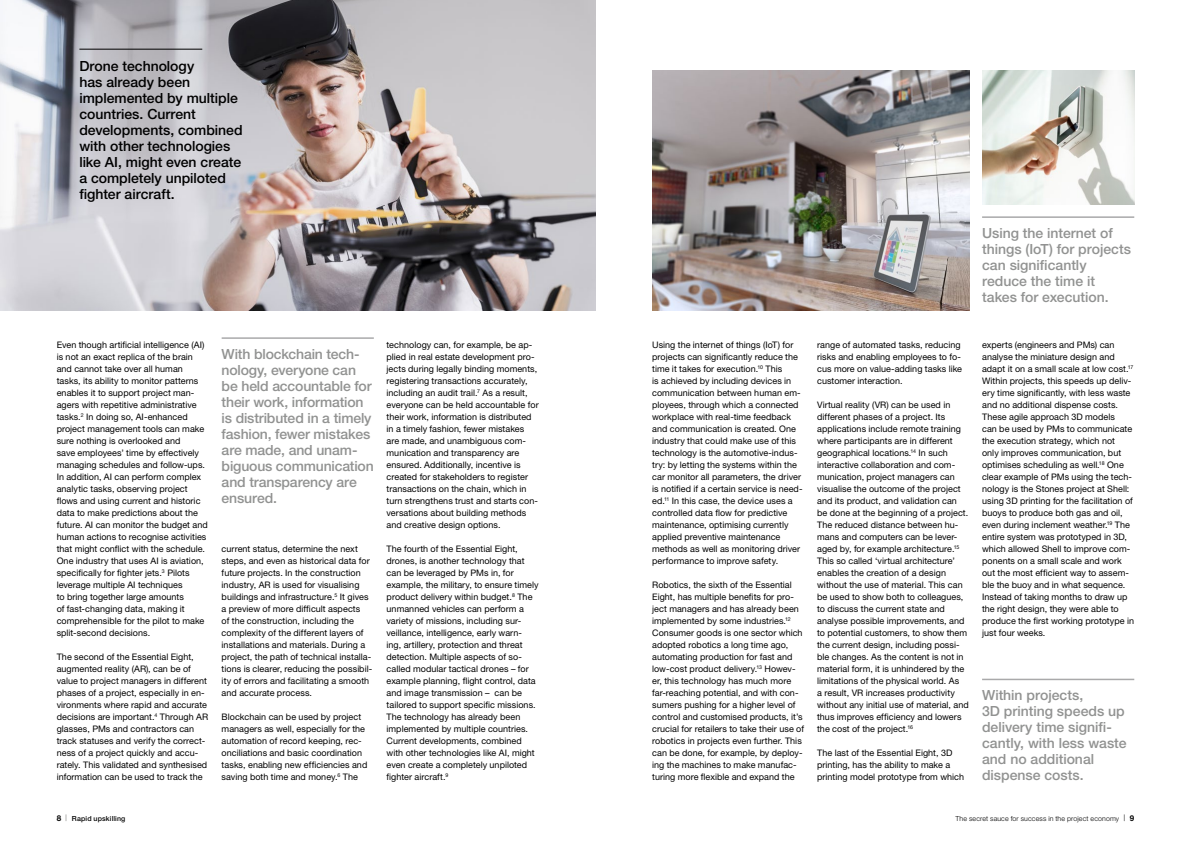
<style>
.page{position:relative;width:1191px;height:842px;background:#fff}
.page>*{position:absolute;margin:0;border:0;box-sizing:border-box;transform-origin:0 0}
.t1{font:500 14px/16px "Helvetica Neue LT Std";letter-spacing:-.005em;color:#919291}
.t2{font:500 14px/16px "Helvetica Neue LT Std";color:#000}
.t3{font:9px/12px "Helvetica Neue LT Std";letter-spacing:.005em;color:#000}
.t4{font:300 7px "Helvetica Neue LT Std";letter-spacing:.02em;color:#000}
.t5{font:500 7px "Helvetica Neue LT Std";letter-spacing:.02em;color:#000}
.s1{font-weight:700;font-size:8px}
.s2{font-weight:300;font-stretch:condensed;font-size:9px;color:#626261}
.s3{font-stretch:condensed;font-size:9px}
</style>
<div class="page">
<hr style="left:222px;top:337px;width:152px;height:2px;background:#a9a9aa">
<hr style="left:982px;top:216px;width:152px;height:2px;background:#a9a9aa">
<hr style="left:982px;top:679px;width:152px;height:1px;background:#a9a9aa">
<img style="left:0;top:0;width:595px;height:310px">
<img style="left:652px;top:71px;width:317px;height:239px">
<img style="left:982px;top:71px;width:152px;height:134px">
<hr style="left:79px;top:49px;width:123px;height:1px;background:#000">
<h1 class="t2" style="left:79px;top:58px;width:165px">Drone technology<br>has already been implemented by multiple countries. Current developments, combined with other technologies like AI, might even create a completely unpiloted fighter aircraft.</h1>
<p class="t3" style="left:57px;top:339px;width:153px">Even though artificial intelligence (AI) is not an exact replica of the brain and cannot take over all human tasks, its ability to monitor patterns enables it to support project man&shy;agers with repetitive administrative tasks.<sup>2</sup> In doing so, AI-enhanced project management tools can make sure nothing is overlooked and<br>save employees’ time by effectively managing schedules and follow-ups.<br>In addition, AI can perform complex analytic tasks, observing project flows and using current and historic data to make predictions about the future. AI can monitor the budget and human actions to recognise activities that might conflict with the schedule.<br>One industry that uses AI is aviation, specifically for fighter jets.<sup>3</sup> Pilots leverage multiple AI techniques<br>to bring together large amounts<br>of fast-changing data, making it comprehensible for the pilot to make split-second decisions.</p>
<p class="t3" style="left:57px;top:651px;width:153px">The second of the Essential Eight, augmented reality (AR), can be of value to project managers in different phases of a project, especially in en&shy;vironments where rapid and accurate decisions are important.<sup>4</sup> Through AR glasses, PMs and contractors can track statuses and verify the correct&shy;ness of a project quickly and accu&shy;rately. This validated and synthesised information can be used to track the</p>
<h1 class="t1" style="left:222px;top:346px;width:154px">With blockchain tech&shy;nology, everyone can be held accountable for their work, information is distributed in a timely fashion, fewer mistakes are made, and unam&shy;biguous communication and transparency are ensured.</h1>
<p class="t3" style="left:222px;top:543px;width:152px">current status, determine the next steps, and even as historical data for future projects. In the construction industry, AR is used for visualising buildings and infrastructure.<sup>5</sup> It gives a preview of more difficult aspects<br>of the construction, including the complexity of the different layers of installations and materials. During a project, the path of technical installa&shy;tions is clearer, reducing the possibil&shy;ity of errors and facilitating a smooth and accurate process.</p>
<p class="t3" style="left:222px;top:711px;width:147px">Blockchain can be used by project managers as well, especially for the automation of record keeping, rec&shy;onciliations and basic coordination tasks, enabling new efficiencies and saving both time and money.<sup>6</sup> The</p>
<p class="t3" style="left:386px;top:339px;width:154px">technology can, for example, be ap&shy;plied in real estate development pro&shy;jects during legally binding moments, registering transactions accurately, including an audit trail.<sup>7</sup> As a result, everyone can be held accountable for their work, information is distributed in a timely fashion, fewer mistakes are made, and unambiguous com&shy;munication and transparency are ensured. Additionally, incentive is created for stakeholders to register transactions on the chain, which in turn strengthens trust and starts con&shy;versations about building methods and creative design options.</p>
<p class="t3" style="left:386px;top:543px;width:153px">The fourth of the Essential Eight, drones, is another technology that can be leveraged by PMs in, for example, the military, to ensure timely product delivery within budget.<sup>8</sup> The unmanned vehicles can perform a variety of missions, including sur&shy;veillance, intelligence, early warn&shy;ing, artillery, protection and threat detection. Multiple aspects of so&shy;called modular tactical drones – for example planning, flight control, data and image transmission – can be tailored to support specific missions.<br>The technology has already been implemented by multiple countries.<br>Current developments, combined with other technologies like AI, might even create a completely unpiloted fighter aircraft.<sup>9</sup></p>
<h1 class="t1" style="left:982px;top:225px;width:150px">Using the internet of things (IoT) for projects can significantly reduce the time it takes for execution.</h1>
<p class="t3" style="left:652px;top:339px;width:152px">Using the internet of things (IoT) for projects can significantly reduce the time it takes for execution.<sup>10</sup> This<br>is achieved by including devices in communication between human em&shy;ployees, through which a connected workplace with real-time feedback and communication is created. One industry that could make use of this technology is the automotive-indus&shy;try: by letting the systems within the car monitor all parameters, the driver is notified if a certain service is need&shy;ed.<sup>11</sup> In this case, the device uses a controlled data flow for predictive maintenance, optimising currently applied preventive maintenance methods as well as monitoring driver performance to improve safety.</p>
<p class="t3" style="left:652px;top:579px;width:153px">Robotics, the sixth of the Essential Eight, has multiple benefits for pro&shy;ject managers and has already been implemented by some industries.<sup>12<br></sup>Consumer goods is one sector which adopted robotics a long time ago, automating production for fast and low-cost product delivery.<sup>13</sup> Howev&shy;er, this technology has much more far-reaching potential, and with con&shy;sumers pushing for a higher level of control and customised products, it’s crucial for retailers to take their use of robotics in projects even further. This can be done, for example, by deploy&shy;ing the machines to make manufac&shy;turing more flexible and expand the</p>
<p class="t3" style="left:817px;top:339px;width:146px">range of automated tasks, reducing risks and enabling employees to fo&shy;cus more on value-adding tasks like customer interaction.</p>
<p class="t3" style="left:817px;top:399px;width:153px">Virtual reality (VR) can be used in different phases of a project. Its applications include remote training where participants are in different geographical locations.<sup>14</sup> In such interactive collaboration and com&shy;munication, project managers can visualise the outcome of the project and its product, and validation can be done at the beginning of a project.<br>The reduced distance between hu&shy;mans and computers can be lever&shy;aged by, for example architecture.<sup>15<br></sup>This so called ‘virtual architecture’ enables the creation of a design without the use of material. This can be used to show both to colleagues, to discuss the current state and analyse possible improvements, and to potential customers, to show them the current design, including possi&shy;ble changes. As the content is not in material form, it is unhindered by the limitations of the physical world. As<br>a result, VR increases productivity without any initial use of material, and thus improves efficiency and lowers the cost of the project.<sup>16</sup></p>
<p class="t3" style="left:817px;top:747px;width:148px">The last of the Essential Eight, 3D printing, has the ability to make a printing model prototype from which</p>
<p class="t3" style="left:982px;top:339px;width:153px">experts (engineers and PMs) can analyse the miniature design and adapt it on a small scale at low cost.<sup>17<br></sup>Within projects, this speeds up deliv&shy;ery time significantly, with less waste and no additional dispense costs.<br>These agile approach 3D models<br>can be used by PMs to communicate the execution strategy, which not<br>only improves communication, but optimises scheduling as well.<sup>18</sup> One clear example of PMs using the tech&shy;nology is the Stones project at Shell: using 3D printing for the facilitation of buoys to produce both gas and oil, even during inclement weather.<sup>19</sup> The entire system was prototyped in 3D, which allowed Shell to improve com&shy;ponents on a small scale and work out the most efficient way to assem&shy;ble the buoy and in what sequence.<br>Instead of taking months to draw up the right design, they were able to produce the first working prototype in just four weeks.</p>
<h1 class="t1" style="left:982px;top:687px;width:146px">Within projects,<br>3D printing speeds up delivery time signifi&shy;cantly, with less waste and no additional dispense costs.</h1>
<p class="t5" style="left:57px;top:814px;width:70px"><span class="s1">8</span> <span class="s2">|</span> Rapid upskilling</p>
<p class="t4" style="left:955px;top:814px;width:180px">The secret sauce for success in the project economy <span class="s3">|</span> <span class="s1">9</span></p>
</div>
